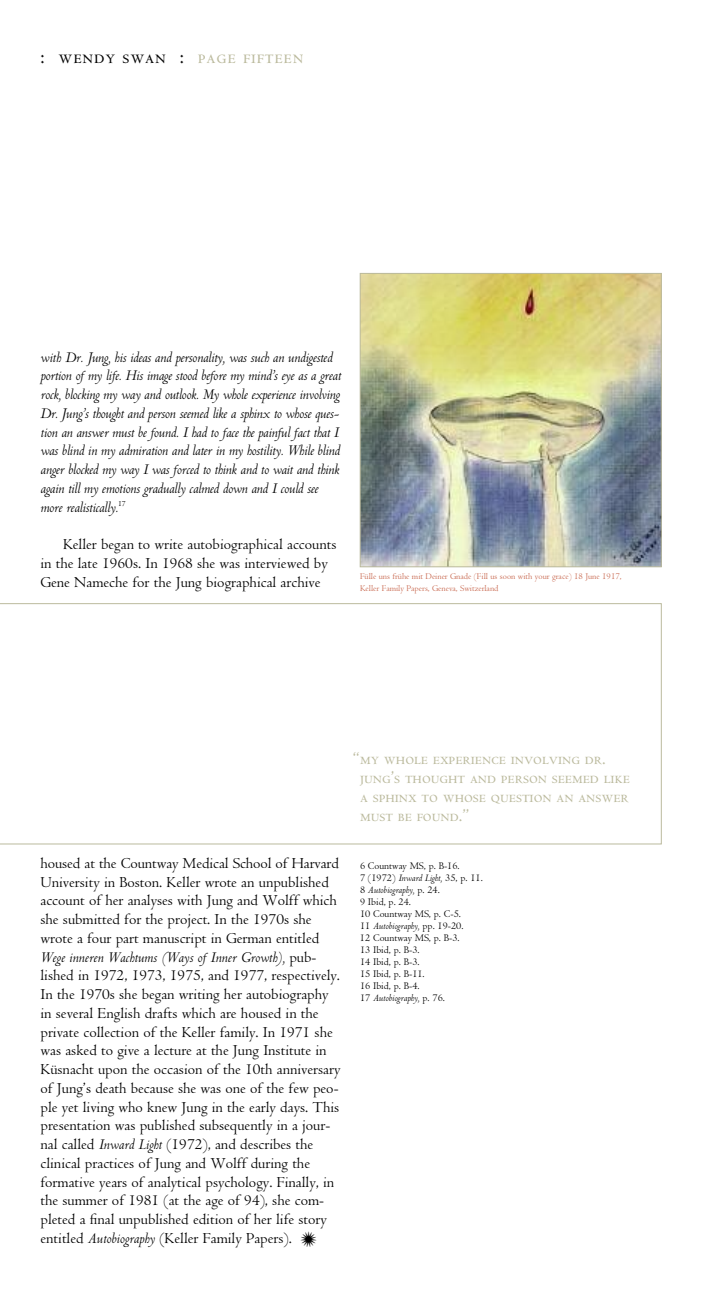
<style>
.page{position:relative;width:702px;height:1296px;background:#fff}
.page>*{position:absolute;margin:0;border:0;box-sizing:border-box;transform-origin:0 0}
.t1{font:24.9px "Tribute Italic Lig Two";color:#000}
.t2{font:21px "Centaur MT SC";letter-spacing:.04em;color:#000}
.t3{font:18px/18.8px "Centaur MT SC";color:#bbba9d}
.t4{font:15.75px/18.8px "Centaur";color:#000}
.t5{font:italic 15.75px/18.8px "Centaur";letter-spacing:-.015em;color:#000}
.t6{font:10.5px/12px "Centaur";color:#000}
.t7{font:9px/12px "Centaur";color:#c8684f}
.s1{color:#bbba9d}
.s2{font-style:italic}
</style>
<div class="page">
<svg style="left:0;top:603px;width:662px;height:241px"></svg>
<img style="left:362px;top:275px;width:298px;height:290px">
<div style="left:360px;top:273px;width:302px;height:294px;border:1px solid #bbba9d"></div>
<h2 class="t2" style="left:40px;top:49px;width:264px">: wendy swan : <span class="s1">page fifteen</span></h2>
<p class="t5" style="left:40px;top:349px;width:302px">with Dr. Jung, his ideas and personality, was such an undigested portion of my life. His image stood before my mind’s eye as a great rock, blocking my way and outlook. My whole experience involving Dr. Jung’s thought and person seemed like a sphinx to whose ques&shy;tion an answer must be found. I had to face the painful fact that I was blind in my admiration and later in my hostility. While blind anger blocked my way I was forced to think and to wait and think again till my emotions gradually calmed down and I could see more realistically.<sup>17</sup></p>
<p class="t4" style="left:40px;top:537px;width:298px;text-indent:23px">Keller began to write autobiographical accounts in the late 1960s. In 1968 she was interviewed by<br>Gene Nameche for the Jung biographical archive</p>
<p class="t7" style="left:360px;top:571px;width:263px">Fülle uns frühe mit Deiner Gnade (Fill us soon with your grace) 18 June 1917,<br>Keller Family Papers, Geneva, Switzerland</p>
<p class="t3" style="left:360px;top:751px;width:272px;text-indent:-8px">“my whole experience involving dr. jung’s thought and person seemed like a sphinx to whose question an answer must be found.”</p>
<p class="t4" style="left:40px;top:855px;width:302px">housed at the Countway Medical School of Harvard University in Boston. Keller wrote an unpublished account of her analyses with Jung and Wolff which she submitted for the project. In the 1970s she wrote a four part manuscript in German entitled <span class="s2">Wege inneren Wachtums (Ways of Inner Growth),</span> pub&shy;lished in 1972, 1973, 1975, and 1977, respectively.<br>In the 1970s she began writing her autobiography in several English drafts which are housed in the private collection of the Keller family. In 1971 she was asked to give a lecture at the Jung Institute in Küsnacht upon the occasion of the 10th anniversary of Jung’s death because she was one of the few peo&shy;ple yet living who knew Jung in the early days. This presentation was published subsequently in a jour&shy;nal called <span class="s2">Inward Light</span> (1972), and describes the clinical practices of Jung and Wolff during the formative years of analytical psychology. Finally, in the summer of 1981 (at the age of 94), she com&shy;pleted a final unpublished edition of her life story entitled <span class="s2">Autobiography</span> (Keller Family Papers).</p>
<p class="t6" style="left:360px;top:860px;width:124px">6 Countway MS, p. B-16.<br>7 (1972) <span class="s2">Inward Light,</span> 35, p. 11.<br>8 <span class="s2">Autobiography,</span> p. 24.<br>9 Ibid, p. 24.<br>10 Countway MS, p. C-5.<br>11 <span class="s2">Autobiography,</span> pp. 19-20.<br>12 Countway MS, p. B-3.<br>13 Ibid, p. B-3.<br>14 Ibid, p. B-3.<br>15 Ibid, p. B-11.<br>16 Ibid, p. B-4.<br>17 <span class="s2">Autobiography,</span> p. 76.</p>
<h1 class="t1" style="left:300px;top:1224px;width:20px">S</h1>
</div>
